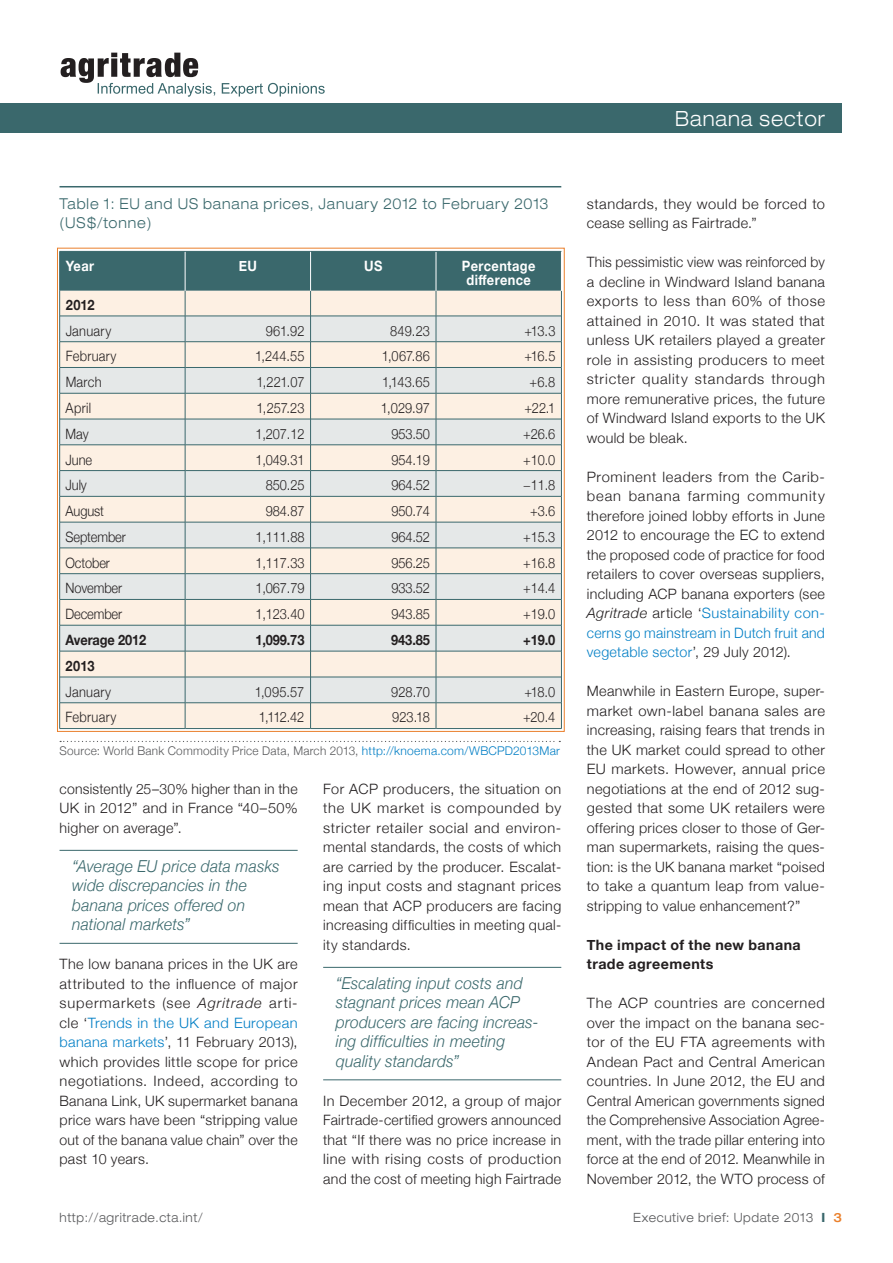
<style>
.page{position:relative;width:893px;height:1263px;background:#fff}
.page>*{position:absolute;margin:0;border:0;box-sizing:border-box;transform-origin:0 0}
.t1{font:300 expanded 21px "Helvetica Neue";letter-spacing:.05em;color:#fff;scale:.9 1}
.t2{font:italic 300 16.5px/19.5px "Helvetica Neue";letter-spacing:.01em;color:#3a686c;scale:.95 1}
.t3{font:300 expanded 15px/19.5px "Helvetica Neue";letter-spacing:.065em;color:#3a686c;scale:.9 1}
.t4{font:300 14.25px/19.5px "Helvetica Neue";letter-spacing:.02em;color:#231f20;text-align:justify}
.t5{font:300 14.25px "Helvetica Neue";letter-spacing:.02em;color:#231f20;scale:.9 1}
.t6{font:700 14.25px/19.5px "Helvetica Neue";letter-spacing:.025em;color:#231f20}
.t7{font:300 14.25px "Helvetica Neue";letter-spacing:-.01em;color:#231f20;scale:.9 1}
.t8{font:700 14.25px/13.5px "Helvetica Neue";letter-spacing:.03em;color:#fff;text-align:center;scale:.9 1}
.t9{font:700 14.25px "Helvetica Neue";letter-spacing:.025em;color:#231f20;scale:.9 1}
.t10{font:700 14.25px "Helvetica Neue";letter-spacing:-.01em;color:#231f20;scale:.9 1}
.t11{font:300 expanded 12.75px "Helvetica Neue";letter-spacing:.05em;color:#57585a;scale:.9 1}
.t12{font:300 12px "Helvetica Neue";letter-spacing:.02em;color:#57585a}
.s1{color:#007ec5}
.s2{font-style:italic}
.s3{font-weight:700;color:#3a686c}
.s4{font-weight:500;color:#ea802c}
</style>
<div class="page">
<div style="left:0;top:103px;width:842px;height:30px;background:#3a686c"></div>
<svg style="left:61px;top:53px;width:264px;height:44px"></svg>
<hr style="left:60px;top:850px;width:238px;height:1px;background:#3a686c">
<hr style="left:60px;top:943px;width:238px;height:1px;background:#3a686c">
<hr style="left:323px;top:967px;width:238px;height:1px;background:#3a686c">
<hr style="left:323px;top:1079px;width:238px;height:1px;background:#3a686c">
<hr style="left:60px;top:186px;width:501px;height:1px;background:#3a686c">
<svg style="left:60px;top:741px;width:500px;height:1px"></svg>
<svg style="left:59px;top:251px;width:503px;height:478px;background:#dadbd6"></svg>
<hr style="left:60px;top:728px;width:125px;height:1px;background:#3a686c">
<hr style="left:185px;top:728px;width:125px;height:1px;background:#3a686c">
<hr style="left:311px;top:728px;width:125px;height:1px;background:#3a686c">
<hr style="left:436px;top:728px;width:125px;height:1px;background:#3a686c">
<h1 class="t1" style="left:675px;top:106px;width:168px">Banana sector</h1>
<p class="t3" style="left:60px;top:193px;width:545px">Table 1: EU and US banana prices, January 2012 to February 2013 (US$/tonne)</p>
<p class="t8" style="left:66px;top:259px;width:33px">Year</p>
<p class="t8" style="left:239px;top:259px;width:22px">EU</p>
<p class="t8" style="left:364px;top:259px;width:22px">US</p>
<p class="t8" style="left:462px;top:259px;width:83px">Percentage difference</p>
<p class="t9" style="left:66px;top:292px;width:34px">2012</p>
<p class="t5" style="left:66px;top:319px;width:52px">January</p>
<p class="t5" style="left:266px;top:319px;width:45px">961.92</p>
<p class="t5" style="left:390px;top:319px;width:46px">849.23</p>
<p class="t5" style="left:524px;top:319px;width:36px">+13.3</p>
<p class="t5" style="left:66px;top:345px;width:58px">February</p>
<p class="t5" style="left:255px;top:345px;width:56px">1,244.55</p>
<p class="t5" style="left:382px;top:345px;width:55px">1,067.86</p>
<p class="t5" style="left:524px;top:345px;width:36px">+16.5</p>
<p class="t5" style="left:66px;top:371px;width:41px">March</p>
<p class="t5" style="left:256px;top:371px;width:55px">1,221.07</p>
<p class="t5" style="left:382px;top:371px;width:55px">1,143.65</p>
<p class="t5" style="left:530px;top:371px;width:30px">+6.8</p>
<p class="t5" style="left:66px;top:396px;width:30px">April</p>
<p class="t5" style="left:257px;top:396px;width:55px">1,257.23</p>
<p class="t5" style="left:381px;top:396px;width:56px">1,029.97</p>
<p class="t5" style="left:524px;top:396px;width:36px">+22.1</p>
<p class="t5" style="left:66px;top:422px;width:27px">May</p>
<p class="t5" style="left:256px;top:422px;width:56px">1,207.12</p>
<p class="t5" style="left:391px;top:422px;width:44px">953.50</p>
<p class="t5" style="left:523px;top:422px;width:37px">+26.6</p>
<p class="t5" style="left:66px;top:448px;width:31px">June</p>
<p class="t5" style="left:256px;top:448px;width:56px">1,049.31</p>
<p class="t5" style="left:391px;top:448px;width:44px">954.19</p>
<p class="t5" style="left:523px;top:448px;width:37px">+10.0</p>
<p class="t5" style="left:66px;top:474px;width:25px">July</p>
<p class="t5" style="left:266px;top:474px;width:44px">850.25</p>
<p class="t5" style="left:391px;top:474px;width:44px">964.52</p>
<p class="t5" style="left:523px;top:474px;width:37px">−11.8</p>
<p class="t5" style="left:66px;top:499px;width:44px">August</p>
<p class="t5" style="left:266px;top:499px;width:44px">984.87</p>
<p class="t5" style="left:391px;top:499px;width:44px">950.74</p>
<p class="t5" style="left:530px;top:499px;width:29px">+3.6</p>
<p class="t7" style="left:66px;top:525px;width:68px">September</p>
<p class="t5" style="left:255px;top:525px;width:56px">1,111.88</p>
<p class="t5" style="left:391px;top:525px;width:44px">964.52</p>
<p class="t5" style="left:523px;top:525px;width:37px">+15.3</p>
<p class="t7" style="left:66px;top:551px;width:51px">October</p>
<p class="t5" style="left:255px;top:551px;width:56px">1,117.33</p>
<p class="t5" style="left:391px;top:551px;width:44px">956.25</p>
<p class="t5" style="left:523px;top:551px;width:37px">+16.8</p>
<p class="t7" style="left:66px;top:577px;width:64px">November</p>
<p class="t5" style="left:255px;top:577px;width:56px">1,067.79</p>
<p class="t5" style="left:391px;top:577px;width:44px">933.52</p>
<p class="t5" style="left:523px;top:577px;width:37px">+14.4</p>
<p class="t7" style="left:66px;top:602px;width:64px">December</p>
<p class="t5" style="left:255px;top:602px;width:56px">1,123.40</p>
<p class="t5" style="left:391px;top:602px;width:44px">943.85</p>
<p class="t5" style="left:523px;top:602px;width:37px">+19.0</p>
<p class="t10" style="left:66px;top:627px;width:91px">Average 2012</p>
<p class="t9" style="left:255px;top:627px;width:56px">1,099.73</p>
<p class="t9" style="left:391px;top:627px;width:44px">943.85</p>
<p class="t9" style="left:523px;top:627px;width:37px">+19.0</p>
<p class="t9" style="left:66px;top:653px;width:34px">2013</p>
<p class="t5" style="left:66px;top:680px;width:52px">January</p>
<p class="t5" style="left:255px;top:680px;width:57px">1,095.57</p>
<p class="t5" style="left:391px;top:680px;width:45px">928.70</p>
<p class="t5" style="left:524px;top:680px;width:36px">+18.0</p>
<p class="t5" style="left:66px;top:706px;width:58px">February</p>
<p class="t5" style="left:259px;top:706px;width:52px">1,112.42</p>
<p class="t5" style="left:392px;top:706px;width:43px">923.18</p>
<p class="t5" style="left:523px;top:706px;width:37px">+20.4</p>
<p class="t12" style="left:60px;top:741px;width:502px">Source: World Bank Commodity Price Data, March 2013, <span class="s1">http://knoema.com/WBCPD2013Mar</span></p>
<p class="t4" style="left:60px;top:778px;width:240px">consistently 25–30% higher than in the UK in 2012” and in France “40–50% higher on average”.</p>
<p class="t2" style="left:72px;top:855px;width:220px">“Average EU price data masks wide discrepancies in the banana prices offered on national markets”</p>
<p class="t4" style="left:60px;top:954px;width:240px">The low banana prices in the UK are attributed to the influence of major supermarkets (see <span class="s2">Agritrade</span> arti&shy;cle ‘<span class="s1">Trends in the UK and European banana markets</span>’, 11 February 2013), which provides little scope for price negotiations. Indeed, according to Banana Link, UK supermarket banana price wars have been “stripping value out of the banana value chain” over the past 10 years.</p>
<p class="t4" style="left:323px;top:778px;width:240px">For ACP producers, the situation on the UK market is compounded by stricter retailer social and environ&shy;mental standards, the costs of which are carried by the producer. Escalat&shy;ing input costs and stagnant prices mean that ACP producers are facing increasing difficulties in meeting qual&shy;ity standards.</p>
<p class="t2" style="left:336px;top:972px;width:215px">“Escalating input costs and stagnant prices mean ACP producers are facing increas&shy;ing difficulties in meeting quality standards”</p>
<p class="t4" style="left:323px;top:1090px;width:240px">In December 2012, a group of major Fairtrade-certified growers announced that “If there was no price increase in line with rising costs of production and the cost of meeting high Fairtrade</p>
<p class="t4" style="left:587px;top:193px;width:240px">standards, they would be forced to cease selling as Fairtrade.”</p>
<p class="t4" style="left:587px;top:252px;width:240px">This pessimistic view was reinforced by a decline in Windward Island banana exports to less than 60% of those attained in 2010. It was stated that unless UK retailers played a greater role in assisting producers to meet stricter quality standards through more remunerative prices, the future of Windward Island exports to the UK would be bleak.</p>
<p class="t4" style="left:587px;top:466px;width:240px">Prominent leaders from the Carib&shy;bean banana farming community therefore joined lobby efforts in June 2012 to encourage the EC to extend the proposed code of practice for food retailers to cover overseas suppliers, including ACP banana exporters (see <span class="s2">Agritrade</span> article ‘<span class="s1">Sustainability con&shy;cerns go mainstream in Dutch fruit and vegetable sector</span>’, 29 July 2012).</p>
<p class="t4" style="left:587px;top:681px;width:240px">Meanwhile in Eastern Europe, super&shy;market own-label banana sales are increasing, raising fears that trends in the UK market could spread to other EU markets. However, annual price negotiations at the end of 2012 sug&shy;gested that some UK retailers were offering prices closer to those of Ger&shy;man supermarkets, raising the ques&shy;tion: is the UK banana market “poised to take a quantum leap from value&shy;stripping to value enhancement?”</p>
<p class="t6" style="left:587px;top:934px;width:215px">The impact of the new banana trade agreements</p>
<p class="t4" style="left:587px;top:993px;width:240px">The ACP countries are concerned over the impact on the banana sec&shy;tor of the EU FTA agreements with Andean Pact and Central American countries. In June 2012, the EU and Central American governments signed the Comprehensive Association Agree&shy;ment, with the trade pillar entering into force at the end of 2012. Meanwhile in November 2012, the WTO process of</p>
<p class="t11" style="left:60px;top:1210px;width:161px">http://agritrade.cta.int/</p>
<p class="t11" style="left:633px;top:1210px;width:233px">Executive brief: Update 2013 <span class="s3">I</span> <span class="s4">3</span></p>
</div>
